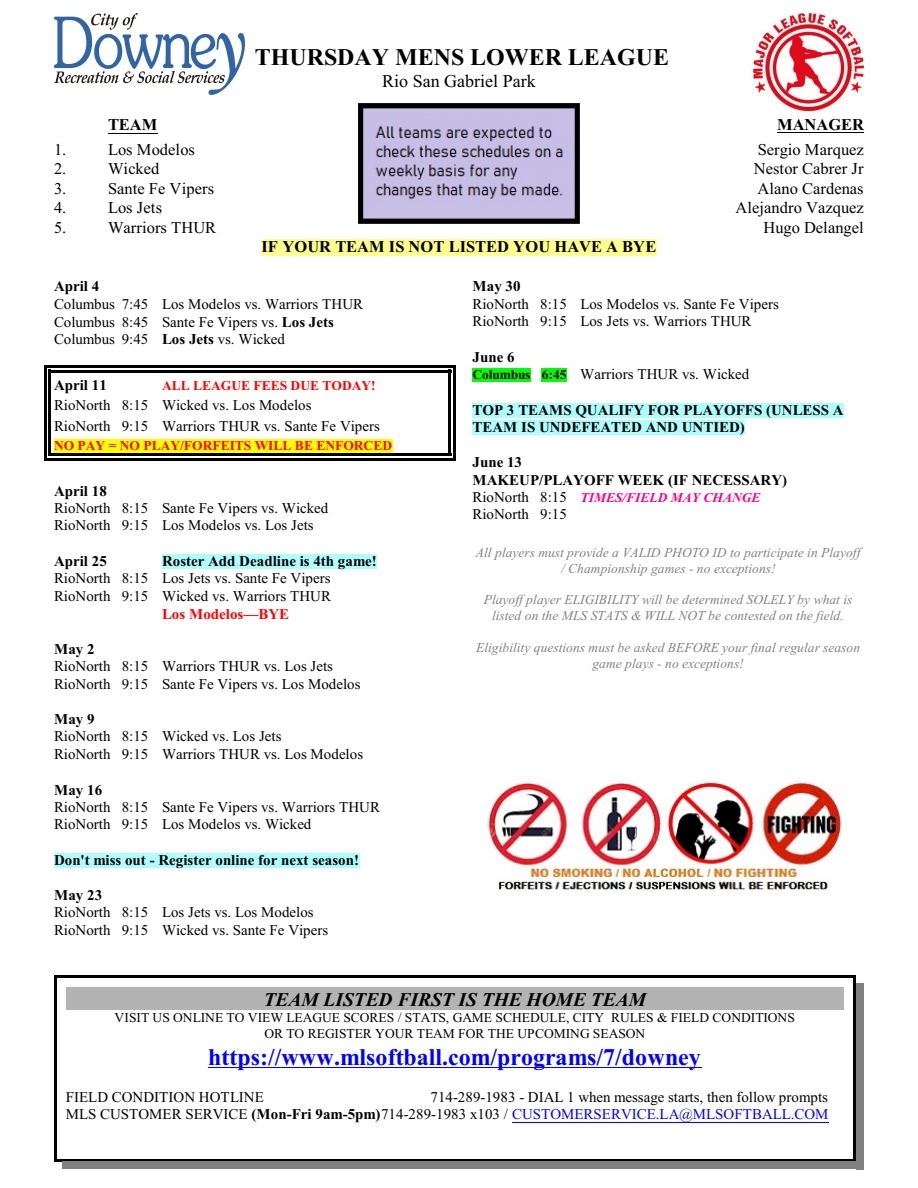
<style>
.page{position:relative;width:918px;height:1188px;background:#fff}
.page>*{position:absolute;margin:0;border:0;box-sizing:border-box;transform-origin:0 0}
.t1{font:700 24px "Times New Roman";color:#00f}
.t2{font:700 24px "Times New Roman";color:#000}
.t3{font:italic 700 19.5px "Times New Roman";color:#000}
.t4{font:18px "Times New Roman";color:#000}
.t5{font:16.5px "Times New Roman";color:#000}
.t6{font:700 16.5px "Times New Roman";color:#000}
.t7{font:15px/17.7px "Times New Roman";color:#000}
.t8{font:700 15px/17.4px "Times New Roman";color:#000}
.t9{font:700 15px "Times New Roman";color:#f00}
.t10{font:italic 13.5px/15.9px "Times New Roman";color:#808080;text-align:center}
.t11{font:13.5px/15.9px "Times New Roman";color:#000;text-align:center}
.t12{font:700 13.5px "Times New Roman";color:#f00}
.t13{font:italic 700 13.5px "Times New Roman";color:#ff0080}
.s1{font-weight:700}
.s2{font-weight:700;font-size:13.5px}
.s3{font-weight:400;font-style:normal;font-size:15px;color:#000}
.s4{color:#00f}
</style>
<div class="page">
<hr style="left:48px;top:370px;width:3px;height:26px;background:#000">
<hr style="left:448px;top:370px;width:3px;height:26px;background:#000">
<hr style="left:48px;top:370px;width:403px;height:3px;background:#000">
<hr style="left:44px;top:366px;width:2px;height:37px;background:#000">
<hr style="left:453px;top:366px;width:2px;height:37px;background:#000">
<hr style="left:44px;top:366px;width:411px;height:2px;background:#000">
<hr style="left:48px;top:396px;width:3px;height:21px;background:#000">
<hr style="left:448px;top:396px;width:3px;height:21px;background:#000">
<hr style="left:44px;top:389px;width:2px;height:35px;background:#000">
<hr style="left:453px;top:389px;width:2px;height:35px;background:#000">
<hr style="left:48px;top:417px;width:3px;height:20px;background:#000">
<hr style="left:448px;top:417px;width:3px;height:20px;background:#000">
<hr style="left:44px;top:409px;width:2px;height:35px;background:#000">
<hr style="left:453px;top:409px;width:2px;height:35px;background:#000">
<hr style="left:48px;top:437px;width:3px;height:19px;background:#000">
<hr style="left:448px;top:437px;width:3px;height:19px;background:#000">
<hr style="left:48px;top:454px;width:403px;height:2px;background:#000">
<hr style="left:44px;top:430px;width:2px;height:31px;background:#000">
<hr style="left:453px;top:430px;width:2px;height:31px;background:#000">
<hr style="left:44px;top:458px;width:411px;height:3px;background:#000">
<img style="left:54px;top:13px;width:191px;height:81px">
<img style="left:488px;top:781px;width:354px;height:111px">
<img style="left:358px;top:103px;width:222px;height:121px">
<img style="left:753px;top:13px;width:111px;height:98px">
<div style="left:66px;top:987px;width:778px;height:23px;background:#b3b3b3"></div>
<hr style="left:208px;top:1067px;width:493px;height:1px;background:#00f">
<hr style="left:512px;top:1122px;width:317px;height:1px;background:#00f">
<hr style="left:54px;top:975px;width:3px;height:186px;background:#000">
<hr style="left:853px;top:975px;width:3px;height:186px;background:#000">
<hr style="left:54px;top:975px;width:802px;height:3px;background:#000">
<hr style="left:54px;top:1159px;width:802px;height:3px;background:#000">
<div style="left:856px;top:983px;width:8px;height:186px;background:#808080"></div>
<div style="left:62px;top:1162px;width:802px;height:7px;background:#808080"></div>
<hr style="left:108px;top:133px;width:50px;height:1px;background:#000">
<hr style="left:777px;top:132px;width:87px;height:1px;background:#000">
<div style="left:262px;top:239px;width:394px;height:17px;background:#ffff8f"></div>
<div style="left:54px;top:440px;width:338px;height:13px;background:#ff0"></div>
<div style="left:162px;top:554px;width:215px;height:15px;background:#b0ffff"></div>
<div style="left:54px;top:853px;width:305px;height:15px;background:#b0ffff"></div>
<div style="left:472px;top:368px;width:59px;height:14px;background:#0f0"></div>
<div style="left:542px;top:368px;width:25px;height:14px;background:#0f0"></div>
<div style="left:472px;top:403px;width:372px;height:15px;background:#b0ffff"></div>
<div style="left:472px;top:420px;width:273px;height:15px;background:#b0ffff"></div>
<h1 class="t2" style="left:255px;top:49px;width:416px">THURSDAY MENS LOWER LEAGUE</h1>
<p class="t4" style="left:382px;top:74px;width:155px">Rio San Gabriel Park</p>
<p class="t6" style="left:108px;top:119px;width:51px">TEAM</p>
<p class="t6" style="left:777px;top:119px;width:89px">MANAGER</p>
<p class="t5" style="left:54px;top:143px;width:14px">1.</p>
<p class="t5" style="left:108px;top:143px;width:89px">Los Modelos</p>
<p class="t5" style="left:758px;top:143px;width:108px">Sergio Marquez</p>
<p class="t5" style="left:54px;top:163px;width:14px">2.</p>
<p class="t5" style="left:108px;top:163px;width:53px">Wicked</p>
<p class="t5" style="left:754px;top:163px;width:111px">Nestor Cabrer Jr</p>
<p class="t5" style="left:54px;top:182px;width:14px">3.</p>
<p class="t5" style="left:108px;top:182px;width:108px">Sante Fe Vipers</p>
<p class="t5" style="left:758px;top:182px;width:108px">Alano Cardenas</p>
<p class="t5" style="left:54px;top:202px;width:14px">4.</p>
<p class="t5" style="left:108px;top:202px;width:56px">Los Jets</p>
<p class="t5" style="left:735px;top:202px;width:130px">Alejandro Vazquez</p>
<p class="t5" style="left:54px;top:221px;width:14px">5.</p>
<p class="t5" style="left:108px;top:221px;width:110px">Warriors THUR</p>
<p class="t5" style="left:763px;top:221px;width:102px">Hugo Delangel</p>
<p class="t6" style="left:262px;top:241px;width:396px">IF YOUR TEAM IS NOT LISTED YOU HAVE A BYE</p>
<p class="t8" style="left:54px;top:279px;width:47px">April 4</p>
<p class="t7" style="left:54px;top:296px;width:311px">Columbus 7:45 Los Modelos vs. Warriors THUR<br>Columbus 8:45 Sante Fe Vipers vs. <span class="s1">Los Jets<br></span>Columbus 9:45 <span class="s1">Los Jets</span> vs. Wicked</p>
<p class="t8" style="left:54px;top:378px;width:54px">April 11</p>
<p class="t12" style="left:162px;top:381px;width:215px">ALL LEAGUE FEES DUE TODAY!</p>
<p class="t7" style="left:54px;top:396px;width:328px;line-height:20.5px">RioNorth 8:15 Wicked vs. Los Modelos<br>RioNorth 9:15 Warriors THUR vs. Sante Fe Vipers</p>
<p class="t12" style="left:54px;top:441px;width:340px">NO PAY = NO PLAY/FORFEITS WILL BE ENFORCED</p>
<p class="t8" style="left:54px;top:483px;width:54px">April 18</p>
<p class="t7" style="left:54px;top:500px;width:276px">RioNorth 8:15 Sante Fe Vipers vs. Wicked<br>RioNorth 9:15 Los Modelos vs. Los Jets</p>
<p class="t8" style="left:54px;top:554px;width:54px">April 25</p>
<p class="t8" style="left:162px;top:554px;width:216px">Roster Add Deadline is 4th game!</p>
<p class="t7" style="left:54px;top:571px;width:278px">RioNorth 8:15 Los Jets vs. Sante Fe Vipers<br>RioNorth 9:15 Wicked vs. Warriors THUR</p>
<p class="t9" style="left:162px;top:609px;width:129px">Los Modelos—BYE</p>
<p class="t8" style="left:54px;top:642px;width:42px">May 2</p>
<p class="t7" style="left:54px;top:659px;width:308px">RioNorth 8:15 Warriors THUR vs. Los Jets<br>RioNorth 9:15 Sante Fe Vipers vs. Los Modelos</p>
<p class="t8" style="left:54px;top:712px;width:42px">May 9</p>
<p class="t7" style="left:54px;top:729px;width:311px">RioNorth 8:15 Wicked vs. Los Jets<br>RioNorth 9:15 Warriors THUR vs. Los Modelos</p>
<p class="t8" style="left:54px;top:782px;width:50px">May 16</p>
<p class="t7" style="left:54px;top:799px;width:328px">RioNorth 8:15 Sante Fe Vipers vs. Warriors THUR<br>RioNorth 9:15 Los Modelos vs. Wicked</p>
<p class="t8" style="left:54px;top:853px;width:307px">Don't miss out - Register online for next season!</p>
<p class="t8" style="left:54px;top:888px;width:50px">May 23</p>
<p class="t7" style="left:54px;top:905px;width:276px">RioNorth 8:15 Los Jets vs. Los Modelos<br>RioNorth 9:15 Wicked vs. Sante Fe Vipers</p>
<p class="t8" style="left:472px;top:279px;width:50px">May 30</p>
<p class="t7" style="left:472px;top:296px;width:308px">RioNorth 8:15 Los Modelos vs. Sante Fe Vipers<br>RioNorth 9:15 Los Jets vs. Warriors THUR</p>
<p class="t7" style="left:472px;top:350px;width:278px;line-height:17.2px"><span class="s1">June 6<br></span><span class="s2">Columbus 6:45</span> Warriors THUR vs. Wicked</p>
<p class="t8" style="left:472px;top:402px;width:373px">TOP 3 TEAMS QUALIFY FOR PLAYOFFS (UNLESS A<br>TEAM IS UNDEFEATED AND UNTIED)</p>
<p class="t8" style="left:472px;top:455px;width:316px">June 13<br>MAKEUP/PLAYOFF WEEK (IF NECESSARY)</p>
<p class="t13" style="left:472px;top:493px;width:290px"><span class="s3">RioNorth 8:15</span> TIMES/FIELD MAY CHANGE</p>
<p class="t7" style="left:472px;top:507px;width:96px">RioNorth 9:15</p>
<p class="t10" style="left:476px;top:546px;width:386px">All players must provide a VALID PHOTO ID to participate in Playoff / Championship games - no exceptions!</p>
<p class="t10" style="left:484px;top:593px;width:370px">Playoff player ELIGIBILITY will be determined SOLELY by what is listed on the MLS STATS &amp; WILL NOT be contested on the field.</p>
<p class="t10" style="left:476px;top:641px;width:386px">Eligibility questions must be asked BEFORE your final regular season game plays - no exceptions!</p>
<h2 class="t3" style="left:264px;top:992px;width:384px">TEAM LISTED FIRST IS THE HOME TEAM</h2>
<p class="t11" style="left:115px;top:1011px;width:682px">VISIT US ONLINE TO VIEW LEAGUE SCORES / STATS, GAME SCHEDULE, CITY RULES &amp; FIELD CONDITIONS<br>OR TO REGISTER YOUR TEAM FOR THE UPCOMING SEASON</p>
<h1 class="t1" style="left:208px;top:1048px;width:494px">https://www.mlsoftball.com/programs/7/downey</h1>
<p class="t7" style="left:66px;top:1089px;width:199px">FIELD CONDITION HOTLINE</p>
<p class="t7" style="left:66px;top:1089px;width:764px;text-align:right">714-289-1983 - DIAL 1 when message starts, then follow prompts<br>MLS CUSTOMER SERVICE <span class="s1">(Mon-Fri 9am-5pm)</span>714-289-1983 x103 / <span class="s4">CUSTOMERSERVICE.LA@MLSOFTBALL.COM</span></p>
</div>
